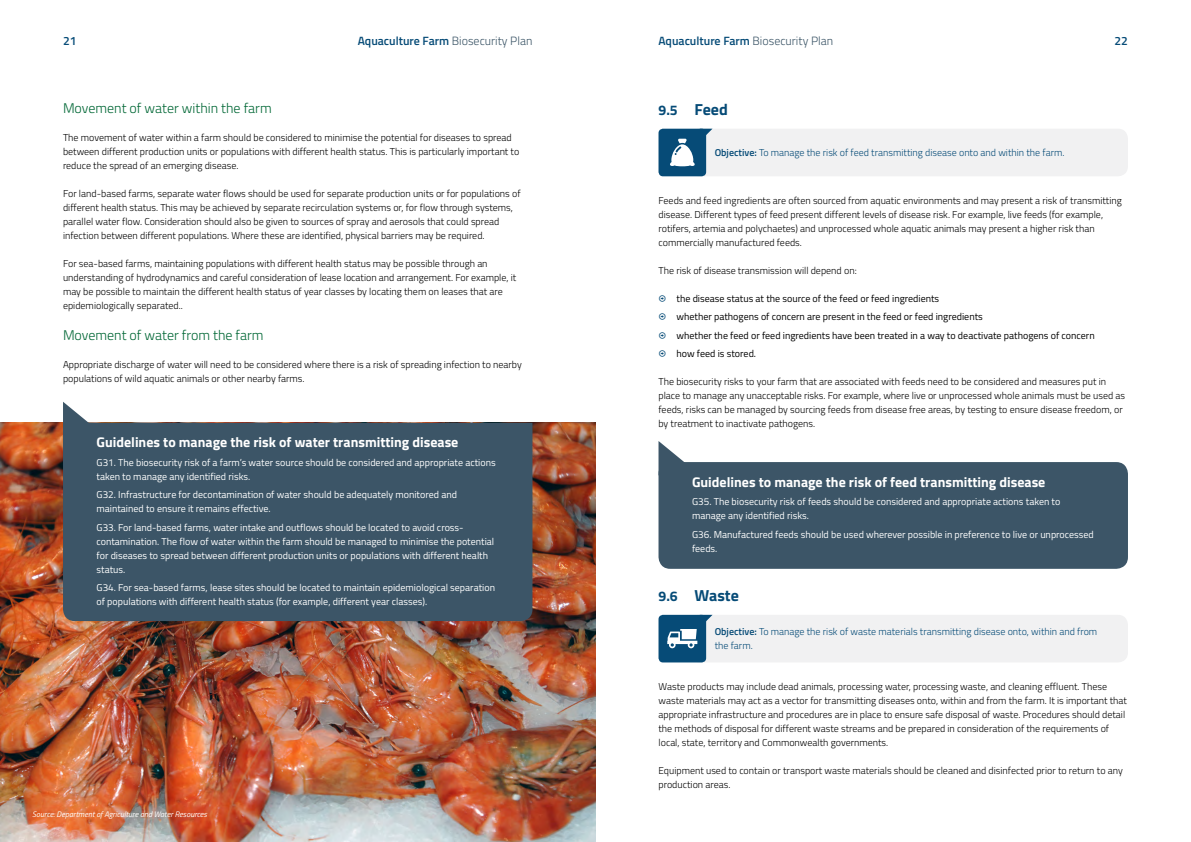
<style>
.page{position:relative;width:1191px;height:842px;background:#fff}
.page>*{position:absolute;margin:0;border:0;box-sizing:border-box;transform-origin:0 0}
.t1{font:700 16px "Titillium";color:#064b77}
.t2{font:700 14px "Titillium";color:#fff}
.t3{font:300 14px "Titillium";color:#006735}
.t4{font:600 12px "Titillium";color:#064b77}
.t5{font:300 10px/14px "Titillium";color:#000}
.t6{font:10px/14px "Titillium";color:#fff}
.t7{font:10px/18.5px "Titillium";color:#000}
.t8{font:300 10px/14px "Titillium";color:#064b77}
.t9{font:italic 8px "Titillium";color:#fff}
.s1{font-weight:300;color:#3c5567}
.s2{font-size:14px}
.s3{font-weight:600}
.s4{font-family:"Entypo";font-size:14px;color:#064b77}
</style>
<div class="page">
<img style="left:0;top:423px;width:595px;height:419px">
<div style="left:63px;top:423px;width:469px;height:198px;background:#3c5567"></div>
<svg style="left:63px;top:402px;width:42px;height:34px"></svg>
<div style="left:658px;top:462px;width:470px;height:107px;background:#3c5567;border-radius:12px"></div>
<svg style="left:658px;top:441px;width:42px;height:34px"></svg>
<div style="left:658px;top:129px;width:48px;height:47px;background:#064b77;border-radius:4px"></div>
<div style="left:658px;top:615px;width:48px;height:47px;background:#064b77;border-radius:4px"></div>
<svg style="left:670px;top:129px;width:458px;height:47px"></svg>
<svg style="left:667px;top:615px;width:461px;height:47px"></svg>
<p class="t4" style="left:63px;top:32px;width:15px">21</p>
<p class="t4" style="left:358px;top:32px;width:176px">Aquaculture Farm <span class="s1">Biosecurity Plan</span></p>
<p class="t4" style="left:658px;top:32px;width:176px">Aquaculture Farm <span class="s1">Biosecurity Plan</span></p>
<p class="t4" style="left:1114px;top:32px;width:15px">22</p>
<h2 class="t3" style="left:63px;top:98px;width:210px">Movement of water within the farm</h2>
<p class="t5" style="left:63px;top:130px;width:458px">The movement of water within a farm should be considered to minimise the potential for diseases to spread between different production units or populations with different health status. This is particularly important to reduce the spread of an emerging disease.</p>
<p class="t5" style="left:63px;top:186px;width:459px">For land-based farms, separate water flows should be used for separate production units or for populations of different health status. This may be achieved by separate recirculation systems or, for flow through systems, parallel water flow. Consideration should also be given to sources of spray and aerosols that could spread infection between different populations. Where these are identified, physical barriers may be required.</p>
<p class="t5" style="left:63px;top:256px;width:455px">For sea-based farms, maintaining populations with different health status may be possible through an understanding of hydrodynamics and careful consideration of lease location and arrangement. For example, it may be possible to maintain the different health status of year classes by locating them on leases that are epidemiologically separated..</p>
<h2 class="t3" style="left:63px;top:325px;width:202px">Movement of water from the farm</h2>
<p class="t5" style="left:63px;top:357px;width:460px">Appropriate discharge of water will need to be considered where there is a risk of spreading infection to nearby populations of wild aquatic animals or other nearby farms.</p>
<h2 class="t2" style="left:96px;top:432px;width:363px">Guidelines to manage the risk of water transmitting disease</h2>
<p class="t6" style="left:96px;top:455px;width:401px">G31. The biosecurity risk of a farm’s water source should be considered and appropriate actions taken to manage any identified risks.</p>
<p class="t6" style="left:96px;top:487px;width:362px">G32. Infrastructure for decontamination of water should be adequately monitored and maintained to ensure it remains effective.</p>
<p class="t6" style="left:96px;top:520px;width:399px">G33. For land-based farms, water intake and outflows should be located to avoid cross&shy;contamination. The flow of water within the farm should be managed to minimise the potential for diseases to spread between different production units or populations with different health status.</p>
<p class="t6" style="left:96px;top:580px;width:400px">G34. For sea-based farms, lease sites should be located to maintain epidemiological separation of populations with different health status (for example, different year classes).</p>
<p class="t9" style="left:32px;top:808px;width:176px">Source: Department of Agriculture and Water Resources</p>
<h1 class="t1" style="left:658px;top:97px;width:71px"><span class="s2">9.5</span> Feed</h1>
<p class="t8" style="left:714px;top:145px;width:351px"><span class="s3">Objective:</span> To manage the risk of feed transmitting disease onto and within the farm.</p>
<p class="t5" style="left:658px;top:193px;width:465px">Feeds and feed ingredients are often sourced from aquatic environments and may present a risk of transmitting disease. Different types of feed present different levels of disease risk. For example, live feeds (for example, rotifers, artemia and polychaetes) and unprocessed whole aquatic animals may present a higher risk than commercially manufactured feeds.</p>
<p class="t5" style="left:658px;top:263px;width:200px">The risk of disease transmission will depend on:</p>
<p class="t7" style="left:658px;top:289px;width:438px"><span class="s4">î</span> the disease status at the source of the feed or feed ingredients<br><span class="s4">î</span> whether pathogens of concern are present in the feed or feed ingredients<br><span class="s4">î</span> whether the feed or feed ingredients have been treated in a way to deactivate pathogens of concern <span class="s4">î</span> how feed is stored.</p>
<p class="t5" style="left:658px;top:374px;width:468px">The biosecurity risks to your farm that are associated with feeds need to be considered and measures put in place to manage any unacceptable risks. For example, where live or unprocessed whole animals must be used as feeds, risks can be managed by sourcing feeds from disease free areas, by testing to ensure disease freedom, or by treatment to inactivate pathogens.</p>
<h2 class="t2" style="left:692px;top:471px;width:355px">Guidelines to manage the risk of feed transmitting disease</h2>
<p class="t6" style="left:692px;top:494px;width:370px">G35. The biosecurity risk of feeds should be considered and appropriate actions taken to manage any identified risks.</p>
<p class="t6" style="left:692px;top:527px;width:403px">G36. Manufactured feeds should be used wherever possible in preference to live or unprocessed feeds.</p>
<h1 class="t1" style="left:658px;top:583px;width:82px"><span class="s2">9.6</span> Waste</h1>
<p class="t8" style="left:714px;top:624px;width:384px"><span class="s3">Objective:</span> To manage the risk of waste materials transmitting disease onto, within and from the farm.</p>
<p class="t5" style="left:658px;top:679px;width:470px">Waste products may include dead animals, processing water, processing waste, and cleaning effluent. These waste materials may act as a vector for transmitting diseases onto, within and from the farm. It is important that appropriate infrastructure and procedures are in place to ensure safe disposal of waste. Procedures should detail the methods of disposal for different waste streams and be prepared in consideration of the requirements of local, state, territory and Commonwealth governments.</p>
<p class="t5" style="left:658px;top:763px;width:466px">Equipment used to contain or transport waste materials should be cleaned and disinfected prior to return to any production areas.</p>
</div>
